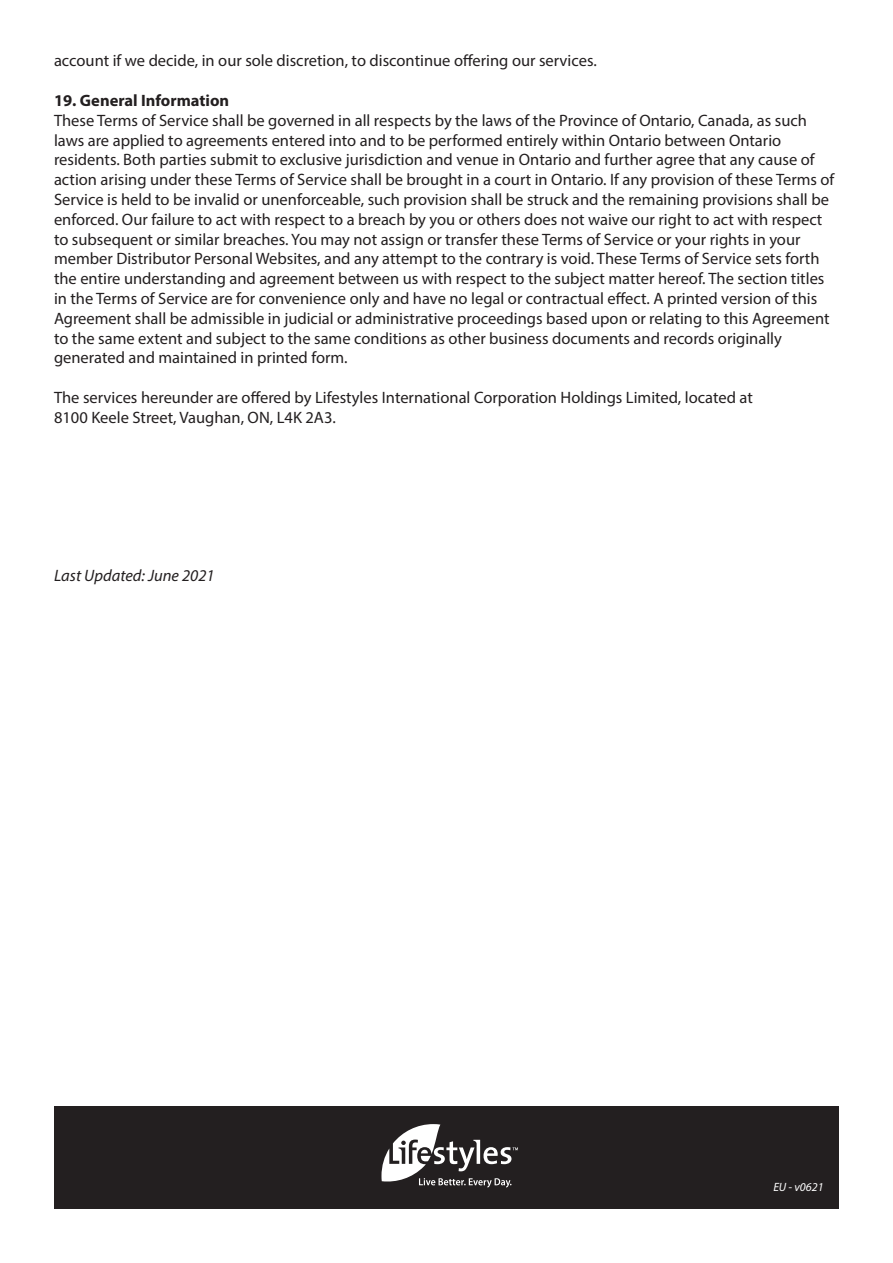
<style>
.page{position:relative;width:893px;height:1263px;background:#fff}
.page>*{position:absolute;margin:0;border:0;box-sizing:border-box;transform-origin:0 0}
.t1{font:16.5px/19.8px "Myriad Pro";color:#231f20}
.t2{font:700 16.5px "Myriad Pro";color:#231f20}
.t3{font:italic 16.5px "Myriad Pro";color:#231f20}
.t4{font:italic 12px "Myriad Pro";color:#fff}
</style>
<div class="page">
<div style="left:54px;top:1107px;width:785px;height:102px;background:#231f20"></div>
<svg style="left:381px;top:1124px;width:137px;height:63px"></svg>
<p class="t1" style="left:54px;top:51px;width:544px">account if we decide, in our sole discretion, to discontinue offering our services.</p>
<p class="t2" style="left:54px;top:90px;width:177px">19. General Information</p>
<p class="t1" style="left:54px;top:110px;width:782px">These Terms of Service shall be governed in all respects by the laws of the Province of Ontario, Canada, as such laws are applied to agreements entered into and to be performed entirely within Ontario between Ontario residents. Both parties submit to exclusive jurisdiction and venue in Ontario and further agree that any cause of action arising under these Terms of Service shall be brought in a court in Ontario. If any provision of these Terms of Service is held to be invalid or unenforceable, such provision shall be struck and the remaining provisions shall be enforced. Our failure to act with respect to a breach by you or others does not waive our right to act with respect to subsequent or similar breaches. You may not assign or transfer these Terms of Service or your rights in your member Distributor Personal Websites, and any attempt to the contrary is void. These Terms of Service sets forth the entire understanding and agreement between us with respect to the subject matter hereof. The section titles in the Terms of Service are for convenience only and have no legal or contractual effect. A printed version of this Agreement shall be admissible in judicial or administrative proceedings based upon or relating to this Agreement to the same extent and subject to the same conditions as other business documents and records originally generated and maintained in printed form.</p>
<p class="t1" style="left:54px;top:387px;width:700px">The services hereunder are offered by Lifestyles International Corporation Holdings Limited, located at<br>8100 Keele Street, Vaughan, ON, L4K 2A3.</p>
<p class="t3" style="left:54px;top:565px;width:162px">Last Updated: June 2021</p>
<p class="t4" style="left:773px;top:1180px;width:52px">EU - v0621</p>
</div>
